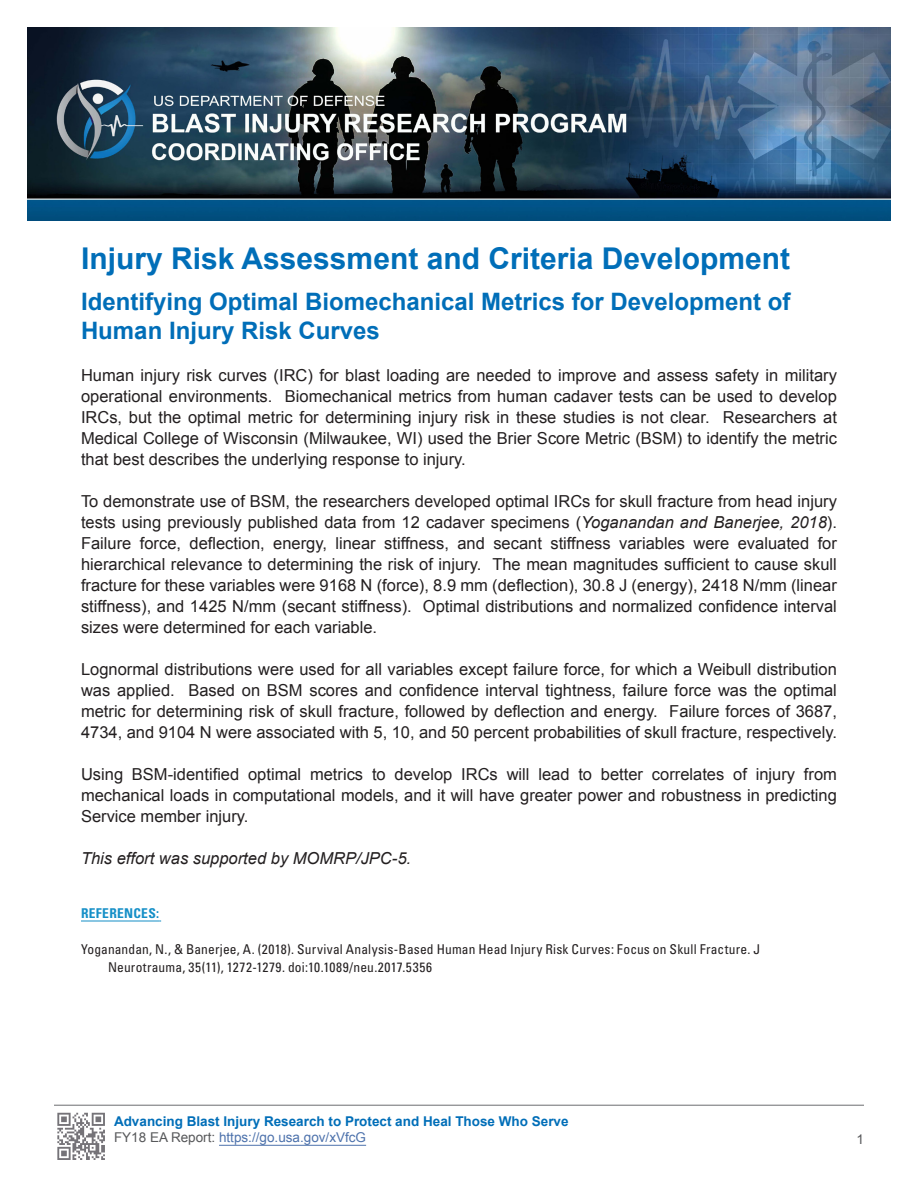
<style>
.page{position:relative;width:918px;height:1188px;background:#fff}
.page>*{position:absolute;margin:0;border:0;box-sizing:border-box;transform-origin:0 0}
.t1{font:700 30px "Arial";color:#006eb8}
.t2{font:700 24px/28.8px "Arial";color:#006eb8}
.t3{font:16.5px/21px "Arial";color:#231f20;text-align:justify}
.t4{font:italic 16.5px "Arial";color:#231f20}
.Reference{font:condensed 13.5px/18px "Univers LT Std";letter-spacing:.015em;color:#231f20}
.t5{font:700 13.5px/16.2px "Arial";color:#006eb8}
.Reference-2{font:700 condensed 13.5px "Univers LT Std";letter-spacing:.02em;color:#158fc7}
.t6{font:13.5px "Arial";color:#57585a}
.s1{font-style:italic}
.s2{font-weight:400;color:#57585a}
.s3{font-weight:400;color:#4d72ac}
</style>
<div class="page">
<img style="left:27px;top:27px;width:864px;height:193px">
<hr style="left:219px;top:1145px;width:147px;height:1px;background:#4d72ac">
<img style="left:57px;top:1112px;width:48px;height:48px">
<hr style="left:54px;top:1105px;width:810px;height:1px;background:#6c6d70">
<hr style="left:81px;top:921px;width:78px;height:1px;background:#158fc7">
<p class="t1" style="left:81px;top:239px;width:711px">Injury Risk Assessment and Criteria Development</p>
<p class="t2" style="left:81px;top:288px;width:711px">Identifying Optimal Biomechanical Metrics for Development of<br>Human Injury Risk Curves</p>
<p class="t3" style="left:81px;top:365px;width:758px">Human injury risk curves (IRC) for blast loading are needed to improve and assess safety in military operational environments. Biomechanical metrics from human cadaver tests can be used to develop IRCs, but the optimal metric for determining injury risk in these studies is not clear. Researchers at Medical College of Wisconsin (Milwaukee, WI) used the Brier Score Metric (BSM) to identify the metric that best describes the underlying response to injury.</p>
<p class="t3" style="left:81px;top:491px;width:758px">To demonstrate use of BSM, the researchers developed optimal IRCs for skull fracture from head injury tests using previously published data from 12 cadaver specimens (<span class="s1">Yoganandan and Banerjee, 2018</span>).<br>Failure force, deflection, energy, linear stiffness, and secant stiffness variables were evaluated for hierarchical relevance to determining the risk of injury. The mean magnitudes sufficient to cause skull fracture for these variables were 9168 N (force), 8.9 mm (deflection), 30.8 J (energy), 2418 N/mm (linear stiffness), and 1425 N/mm (secant stiffness). Optimal distributions and normalized confidence interval sizes were determined for each variable.</p>
<p class="t3" style="left:81px;top:659px;width:758px">Lognormal distributions were used for all variables except failure force, for which a Weibull distribution was applied. Based on BSM scores and confidence interval tightness, failure force was the optimal metric for determining risk of skull fracture, followed by deflection and energy. Failure forces of 3687, 4734, and 9104 N were associated with 5, 10, and 50 percent probabilities of skull fracture, respectively.</p>
<p class="t3" style="left:81px;top:764px;width:757px">Using BSM-identified optimal metrics to develop IRCs will lead to better correlates of injury from mechanical loads in computational models, and it will have greater power and robustness in predicting Service member injury.</p>
<p class="t4" style="left:81px;top:848px;width:332px">This effort was supported by MOMRP/JPC-5.</p>
<p class="Reference-2" style="left:81px;top:905px;width:80px">REFERENCES:</p>
<p class="Reference" style="left:108px;top:940px;width:654px;text-indent:-27px">Yoganandan, N., &amp; Banerjee, A. (2018). Survival Analysis-Based Human Head Injury Risk Curves: Focus on Skull Fracture. J<br>Neurotrauma, 35(11), 1272-1279. doi:10.1089/neu.2017.5356</p>
<p class="t5" style="left:114px;top:1114px;width:456px">Advancing Blast Injury Research to Protect and Heal Those Who Serve<br><span class="s2">FY18 EA Report:</span> <span class="s3">https://go.usa.gov/xVfcG</span></p>
<p class="t6" style="left:856px;top:1130px;width:9px">1</p>
</div>
